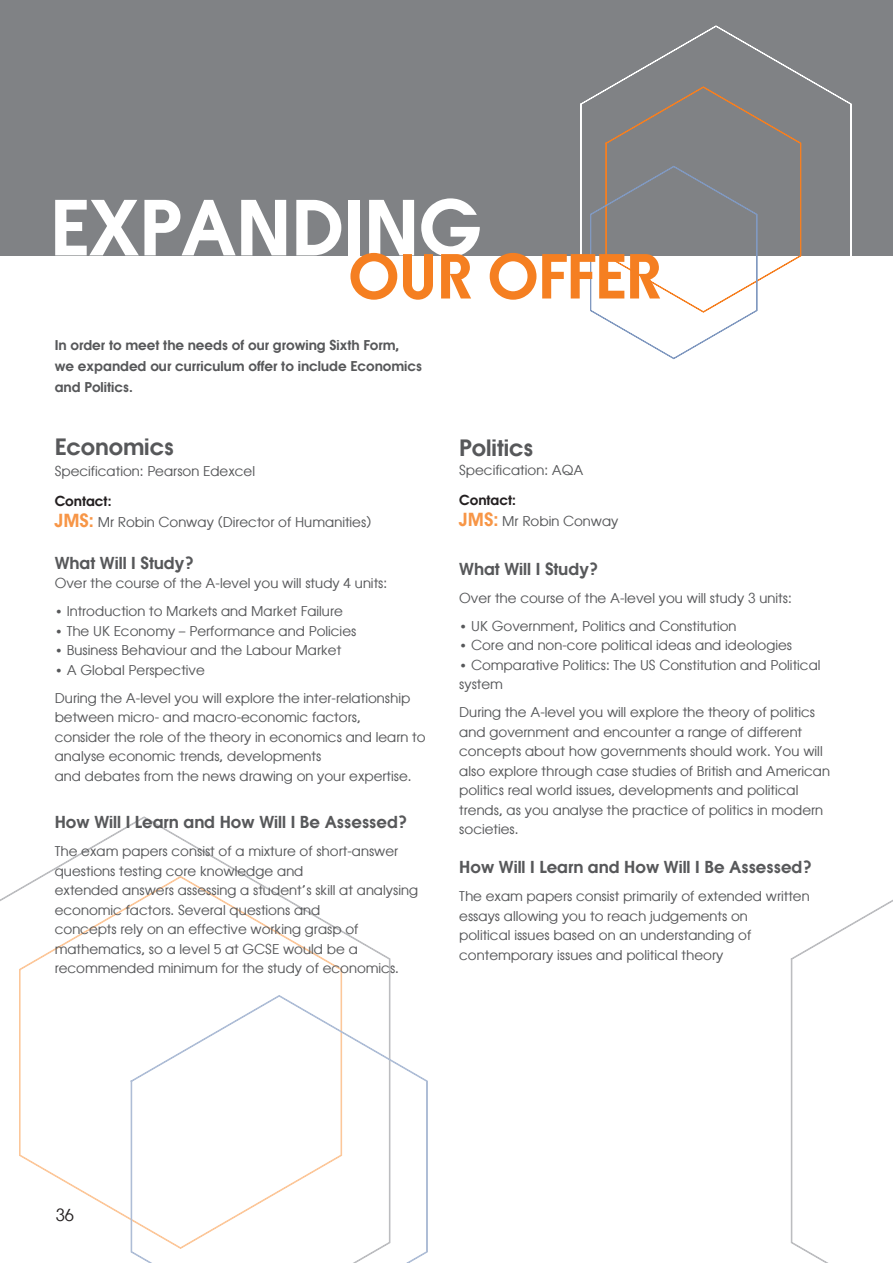
<style>
.page{position:relative;width:893px;height:1263px;background:#fff}
.page>*{position:absolute;margin:0;border:0;box-sizing:border-box;transform-origin:0 0}
.t1{font:600 75px "Atlanta";letter-spacing:-.005em;color:#fff}
.t2{font:600 60px "Atlanta";letter-spacing:-.005em;color:#f57f21}
.t3{font:600 22.5px "Atlanta";color:#57585a}
.t4{font:600 16.5px "Atlanta";color:#57585a}
.t5{font:16.5px "Atlanta";color:#231f20}
.t6{font:13.5px/19.5px "Atlanta";color:#57585a}
.t7{font:600 13.5px/21px "Atlanta";color:#57585a}
.t8{font:600 13.5px "Atlanta";color:#231f20}
.s1{font-weight:600;font-size:18px;color:#f79647}
.s2{font-weight:600;color:#231f20}
</style>
<div class="page">
<div style="left:0;top:0;width:893px;height:255px;background:#808285"></div>
<svg style="left:0;top:816px;width:391px;height:404px"></svg>
<svg style="left:130px;top:995px;width:298px;height:268px"></svg>
<svg style="left:580px;top:25px;width:272px;height:232px"></svg>
<svg style="left:590px;top:86px;width:211px;height:273px"></svg>
<svg style="left:790px;top:899px;width:103px;height:364px"></svg>
<p class="t1" style="left:50px;top:174px;width:433px">EXPANDING</p>
<p class="t2" style="left:349px;top:234px;width:313px">OUR OFFER</p>
<p class="t7" style="left:55px;top:334px;width:369px">In order to meet the needs of our growing Sixth Form, we expanded our curriculum offer to include Economics and Politics.</p>
<p class="t3" style="left:55px;top:431px;width:121px">Economics</p>
<p class="t6" style="left:55px;top:461px;width:202px">Specification: Pearson Edexcel</p>
<p class="t8" style="left:55px;top:491px;width:58px">Contact:</p>
<p class="t6" style="left:55px;top:511px;width:318px"><span class="s1">JMS:</span> Mr Robin Conway (Director of Humanities)</p>
<p class="t4" style="left:55px;top:551px;width:140px">What Will I Study?</p>
<p class="t6" style="left:55px;top:573px;width:334px">Over the course of the A-level you will study 4 units:</p>
<p class="t6" style="left:55px;top:601px;width:290px">• Introduction to Markets and Market Failure</p>
<p class="t6" style="left:55px;top:620px;width:303px">• The UK Economy – Performance and Policies</p>
<p class="t6" style="left:55px;top:640px;width:288px">• Business Behaviour and the Labour Market</p>
<p class="t6" style="left:55px;top:659px;width:152px">• A Global Perspective</p>
<p class="t6" style="left:55px;top:687px;width:357px">During the A-level you will explore the inter-relationship between micro- and macro-economic factors,</p>
<p class="t6" style="left:55px;top:726px;width:372px">consider the role of the theory in economics and learn to analyse economic trends, developments</p>
<p class="t6" style="left:55px;top:765px;width:358px">and debates from the news drawing on your expertise.</p>
<p class="t4" style="left:55px;top:810px;width:354px">How Will I Learn and How Will I Be Assessed?</p>
<p class="t6" style="left:55px;top:841px;width:345px">The exam papers consist of a mixture of short-answer questions testing core knowledge and</p>
<p class="t6" style="left:55px;top:880px;width:365px">extended answers assessing a student’s skill at analysing economic factors. Several questions and</p>
<p class="t6" style="left:55px;top:919px;width:305px">concepts rely on an effective working grasp of mathematics, so a level 5 at GCSE would be a</p>
<p class="t6" style="left:55px;top:958px;width:346px">recommended minimum for the study of economics.</p>
<p class="t3" style="left:459px;top:431px;width:76px">Politics</p>
<p class="t6" style="left:459px;top:460px;width:126px">Specification: AQA</p>
<p class="t6" style="left:459px;top:489px;width:161px;line-height:21px"><span class="s2">Contact:<br></span><span class="s1">JMS:</span> Mr Robin Conway</p>
<p class="t4" style="left:459px;top:557px;width:140px">What Will I Study?</p>
<p class="t6" style="left:459px;top:587px;width:334px">Over the course of the A-level you will study 3 units:</p>
<p class="t6" style="left:459px;top:615px;width:279px">• UK Government, Politics and Constitution</p>
<p class="t6" style="left:459px;top:635px;width:334px">• Core and non-core political ideas and ideologies</p>
<p class="t6" style="left:459px;top:654px;width:363px">• Comparative Politics: The US Constitution and Political system</p>
<p class="t6" style="left:459px;top:702px;width:372px">During the A-level you will explore the theory of politics and government and encounter a range of different concepts about how governments should work. You will also explore through case studies of British and American politics real world issues, developments and political trends, as you analyse the practice of politics in modern societies.</p>
<p class="t4" style="left:459px;top:855px;width:354px">How Will I Learn and How Will I Be Assessed?</p>
<p class="t6" style="left:459px;top:886px;width:352px">The exam papers consist primarily of extended written essays allowing you to reach judgements on</p>
<p class="t6" style="left:459px;top:925px;width:294px">political issues based on an understanding of contemporary issues and political theory</p>
<p class="t5" style="left:56px;top:1203px;width:20px">36</p>
</div>
